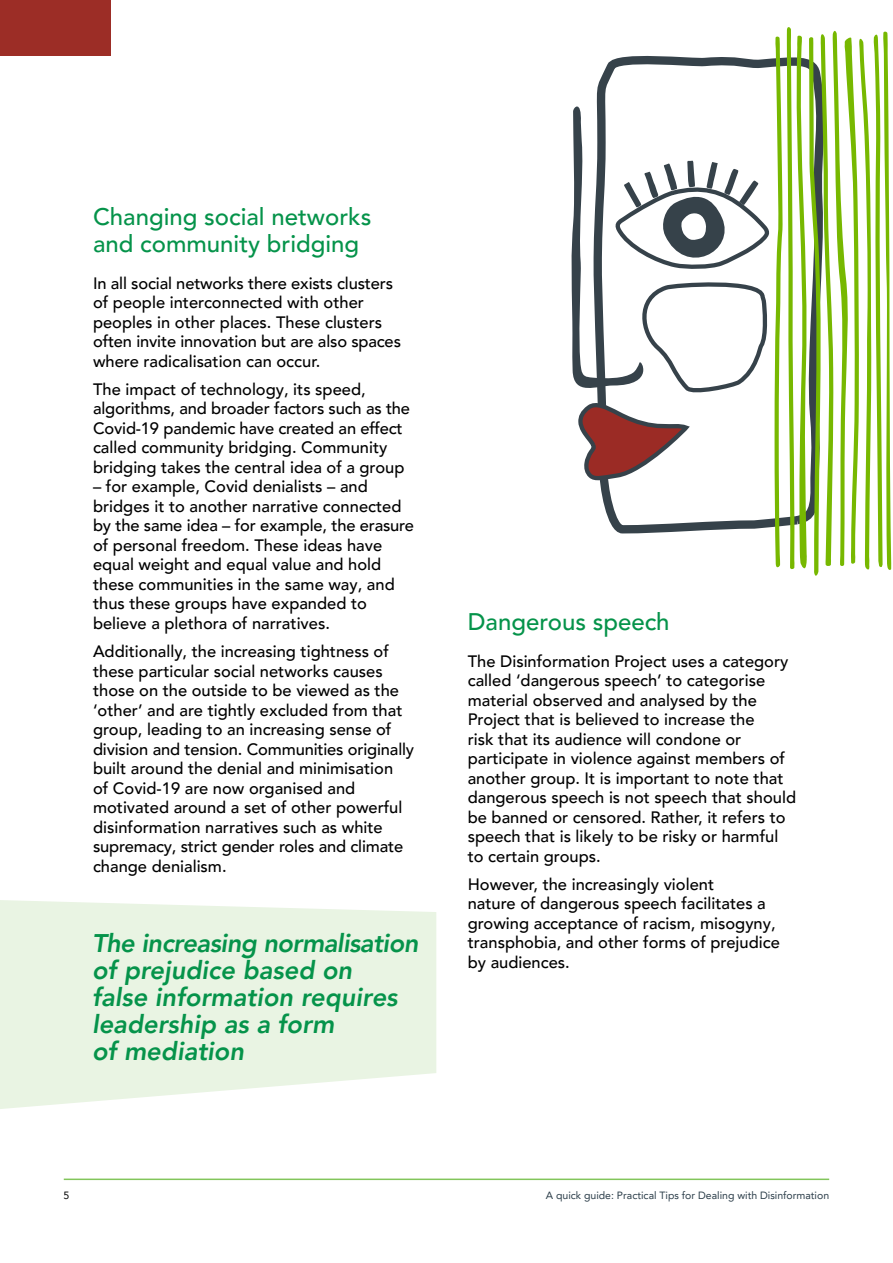
<style>
.page{position:relative;width:893px;height:1263px;background:#fff}
.page>*{position:absolute;margin:0;border:0;box-sizing:border-box;transform-origin:0 0}
.t1{font:italic 800 25.5px/27px "Avenir LT Pro";color:#05934a}
.t2{font:500 24px/27px "Avenir LT Pro";color:#05934a}
.t3{font:500 16.5px/19.5px "Avenir LT Pro";color:#000}
.t4{font:10.5px "Avenir LT Pro";color:#2a3c48}
.t5{font:10.5px "Avenir LT Pro";color:#000}
</style>
<div class="page">
<div style="left:0;top:0;width:111px;height:55px;background:#9c2d26"></div>
<hr style="left:64px;top:1178px;width:765px;height:2px;background:#82c55b">
<svg style="left:0;top:900px;width:436px;height:209px;fill:#e9f4e3"></svg>
<svg style="left:571px;top:27px;width:321px;height:549px"></svg>
<h2 class="t2" style="left:93px;top:204px;width:280px">Changing social networks and community bridging</h2>
<p class="t3" style="left:93px;top:274px;width:309px">In all social networks there exists clusters of people interconnected with other peoples in other places. These clusters often invite innovation but are also spaces where radicalisation can occur.</p>
<p class="t3" style="left:93px;top:380px;width:319px">The impact of technology, its speed, algorithms, and broader factors such as the Covid-19 pandemic have created an effect called community bridging. Community bridging takes the central idea of a group</p>
<p class="t3" style="left:93px;top:477px;width:323px">– for example, Covid denialists – and bridges it to another narrative connected by the same idea – for example, the erasure of personal freedom. These ideas have equal weight and equal value and hold these communities in the same way, and thus these groups have expanded to believe a plethora of narratives.</p>
<p class="t3" style="left:93px;top:642px;width:323px">Additionally, the increasing tightness of these particular social networks causes those on the outside to be viewed as the ‘other’ and are tightly excluded from that group, leading to an increasing sense of division and tension. Communities originally built around the denial and minimisation<br>of Covid-19 are now organised and motivated around a set of other powerful disinformation narratives such as white supremacy, strict gender roles and climate change denialism.</p>
<h1 class="t1" style="left:92px;top:929px;width:328px">The increasing normalisation of prejudice based on<br>false information requires leadership as a form<br>of mediation</h1>
<h2 class="t2" style="left:468px;top:609px;width:203px">Dangerous speech</h2>
<p class="t3" style="left:468px;top:652px;width:330px">The Disinformation Project uses a category called ‘dangerous speech’ to categorise material observed and analysed by the Project that is believed to increase the<br>risk that its audience will condone or participate in violence against members of another group. It is important to note that dangerous speech is not speech that should be banned or censored. Rather, it refers to speech that is likely to be risky or harmful to certain groups.</p>
<p class="t3" style="left:468px;top:875px;width:314px">However, the increasingly violent<br>nature of dangerous speech facilitates a growing acceptance of racism, misogyny, transphobia, and other forms of prejudice by audiences.</p>
<p class="t5" style="left:64px;top:1189px;width:7px">5</p>
<p class="t4" style="left:546px;top:1189px;width:285px">A quick guide: Practical Tips for Dealing with Disinformation</p>
</div>
